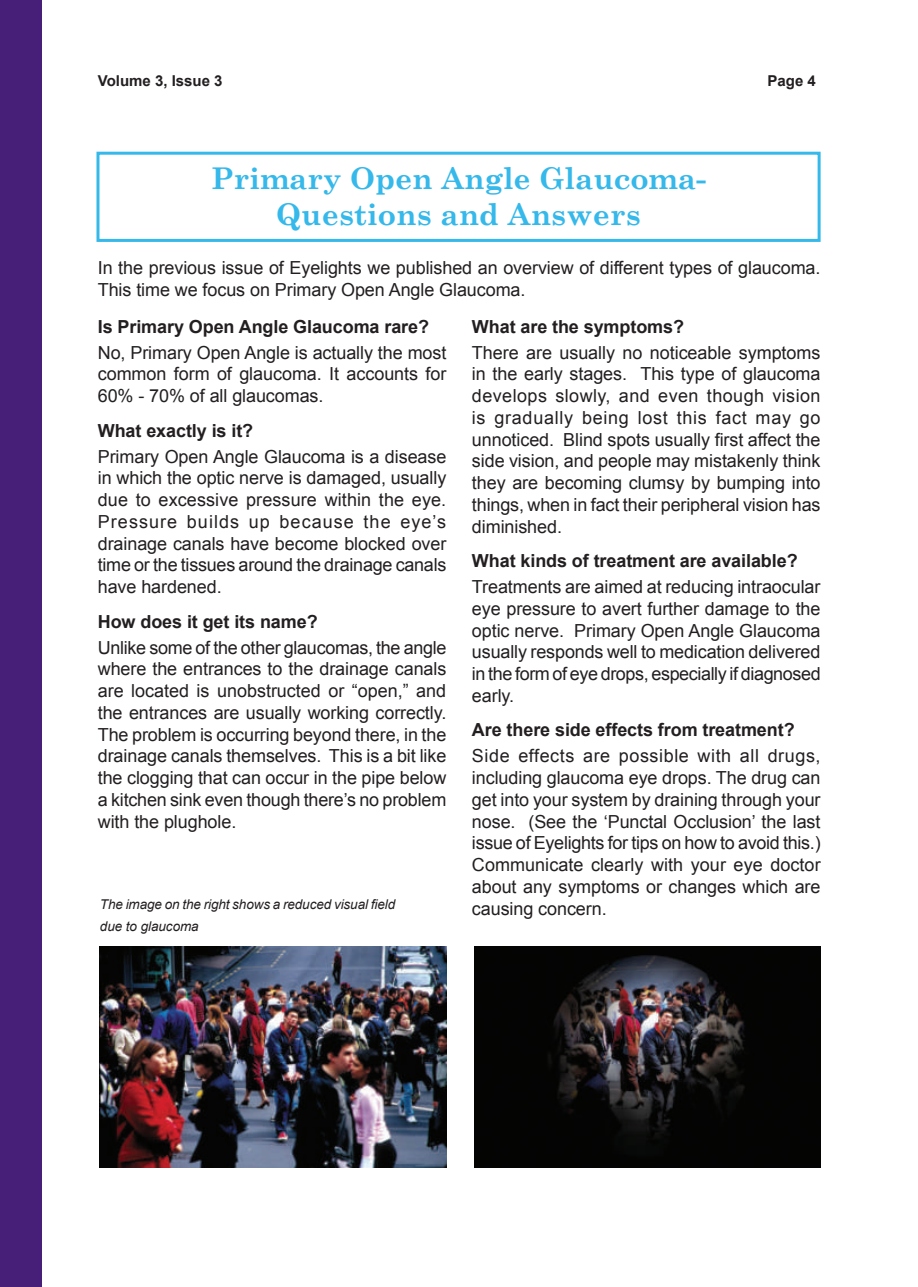
<style>
.page{position:relative;width:918px;height:1287px;background:#fff}
.page>*{position:absolute;margin:0;border:0;box-sizing:border-box;transform-origin:0 0}
.t1{font:700 30px/36px "Century Schoolbook";color:#35b8ea;text-align:center}
.t2{font:18px/21.8px "Arial";letter-spacing:-.005em;color:#231f20;text-align:justify}
.t3{font:700 18px "Arial";letter-spacing:-.005em;color:#231f20}
.t4{font:700 15px "Arial";color:#231f20}
.t5{font:italic 13.5px/21.8px "Arial";letter-spacing:-.005em;color:#231f20}
</style>
<div class="page">
<div style="left:0;top:0;width:42px;height:1287px;background:#471e78"></div>
<div style="left:96px;top:152px;width:725px;height:90px;border:3px solid #35b8ea"></div>
<img style="left:100px;top:947px;width:346px;height:221px">
<img style="left:474px;top:947px;width:346px;height:221px">
<p class="t4" style="left:98px;top:73px;width:126px">Volume 3, Issue 3</p>
<p class="t4" style="left:767px;top:73px;width:50px">Page 4</p>
<h1 class="t1" style="left:211px;top:160px;width:497px">Primary Open Angle Glaucoma-<br>Questions and Answers</h1>
<p class="t2" style="left:98px;top:257px;width:724px">In the previous issue of Eyelights we published an overview of different types of glaucoma.<br>This time we focus on Primary Open Angle Glaucoma.</p>
<p class="t3" style="left:98px;top:316px;width:333px">Is Primary Open Angle Glaucoma rare?</p>
<p class="t2" style="left:98px;top:341px;width:350px">No, Primary Open Angle is actually the most common form of glaucoma. It accounts for 60% - 70% of all glaucomas.</p>
<p class="t3" style="left:98px;top:420px;width:157px">What exactly is it?</p>
<p class="t2" style="left:98px;top:445px;width:350px">Primary Open Angle Glaucoma is a disease in which the optic nerve is damaged, usually due to excessive pressure within the eye.<br>Pressure builds up because the eye’s drainage canals have become blocked over time or the tissues around the drainage canals have hardened.</p>
<p class="t3" style="left:98px;top:611px;width:221px">How does it get its name?</p>
<p class="t2" style="left:98px;top:636px;width:350px">Unlike some of the other glaucomas, the angle where the entrances to the drainage canals are located is unobstructed or “open,” and the entrances are usually working correctly.<br>The problem is occurring beyond there, in the drainage canals themselves. This is a bit like the clogging that can occur in the pipe below a kitchen sink even though there’s no problem with the plughole.</p>
<p class="t3" style="left:472px;top:316px;width:214px">What are the symptoms?</p>
<p class="t2" style="left:472px;top:341px;width:350px">There are usually no noticeable symptoms in the early stages. This type of glaucoma develops slowly, and even though vision is gradually being lost this fact may go unnoticed. Blind spots usually first affect the side vision, and people may mistakenly think they are becoming clumsy by bumping into things, when in fact their peripheral vision has diminished.</p>
<p class="t3" style="left:472px;top:551px;width:327px">What kinds of treatment are available?</p>
<p class="t2" style="left:472px;top:576px;width:350px">Treatments are aimed at reducing intraocular eye pressure to avert further damage to the optic nerve. Primary Open Angle Glaucoma usually responds well to medication delivered in the form of eye drops, especially if diagnosed early.</p>
<p class="t3" style="left:472px;top:720px;width:324px">Are there side effects from treatment?</p>
<p class="t2" style="left:472px;top:745px;width:350px">Side effects are possible with all drugs, including glaucoma eye drops. The drug can get into your system by draining through your nose. (See the ‘Punctal Occlusion’ the last issue of Eyelights for tips on how to avoid this.)<br>Communicate clearly with your eye doctor about any symptoms or changes which are causing concern.</p>
<p class="t5" style="left:100px;top:894px;width:297px">The image on the right shows a reduced visual field due to glaucoma</p>
</div>
